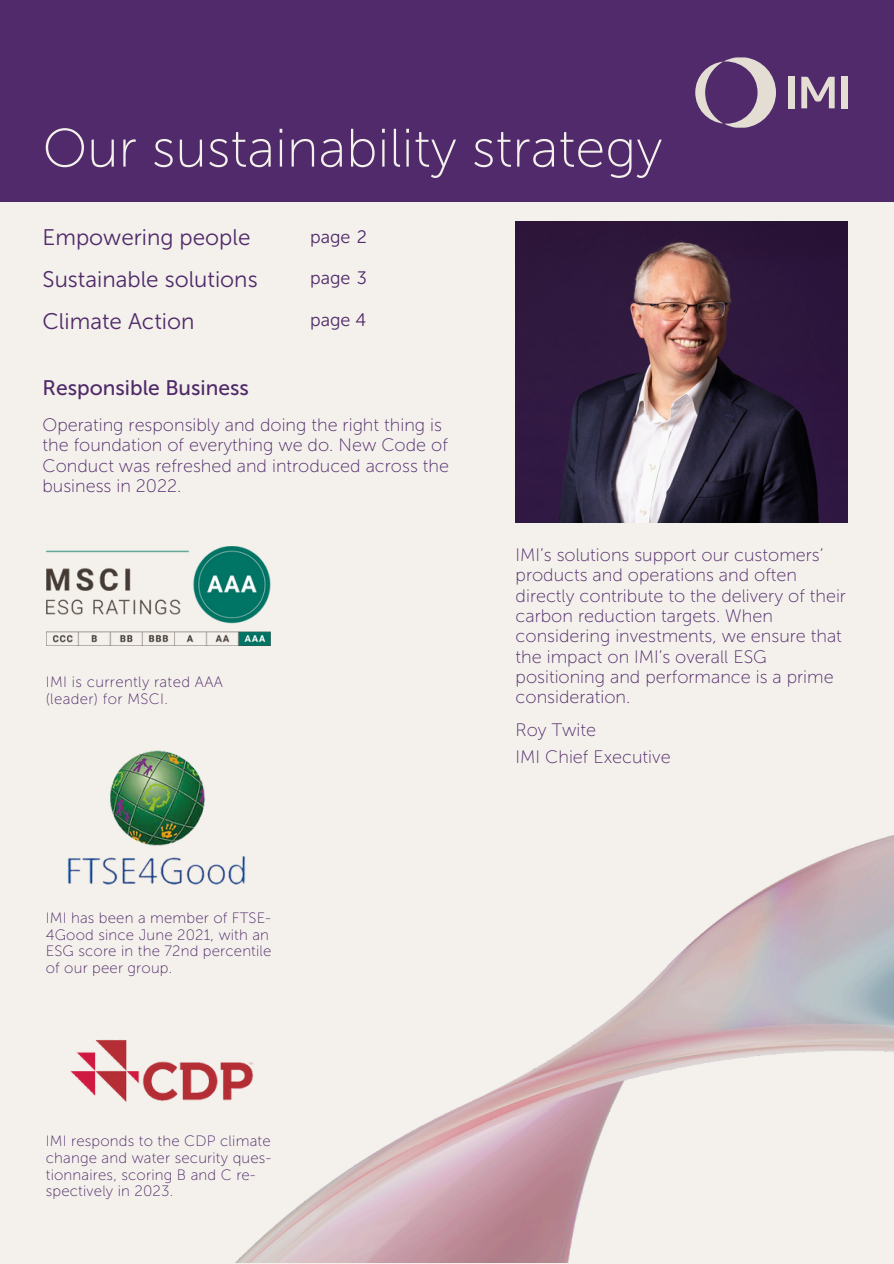
<style>
.page{position:relative;width:894px;height:1264px;background:#fff}
.page>*{position:absolute;margin:0;border:0;box-sizing:border-box;transform-origin:0 0}
.t1{font:54px "Museo Sans 100";color:#f4f1ec}
.t2{font:22.5px/41.7px "Museo Sans 300";color:#502a6a}
.t3{font:21px "Museo Sans 500";color:#502a6a}
.t4{font:18px/20.2px "Museo Sans 100";color:#502a6a}
.t5{font:18px "Museo Sans 300";color:#502a6a}
.t6{font:15px/16.8px "Museo Sans 100";letter-spacing:.01em;color:#502a6a}
</style>
<div class="page">
<div style="left:0;top:0;width:893px;height:202px;background:#502a6a"></div>
<div style="left:0;top:202px;width:893px;height:1061px;background:#f4f1ec"></div>
<img style="left:515px;top:222px;width:332px;height:300px">
<svg style="left:695px;top:57px;width:80px;height:71px"></svg>
<div style="left:788px;top:77px;width:6px;height:31px;background:#e3ddd4"></div>
<div style="left:840px;top:77px;width:7px;height:31px;background:#e3ddd4"></div>
<svg style="left:801px;top:77px;width:33px;height:31px"></svg>
<img style="left:236px;top:835px;width:657px;height:427px">
<img style="left:67px;top:750px;width:204px;height:148px">
<img style="left:70px;top:1020px;width:200px;height:99px">
<img style="left:46px;top:546px;width:224px;height:99px">
<p class="t1" style="left:43px;top:116px;width:621px">Our sustainability strategy</p>
<p class="t2" style="left:43px;top:217px;width:216px">Empowering people<br>Sustainable solutions<br>Climate Action</p>
<p class="t5" style="left:310px;top:226px;width:58px">page 2</p>
<p class="t5" style="left:310px;top:267px;width:58px">page 3</p>
<p class="t5" style="left:310px;top:309px;width:57px">page 4</p>
<p class="t3" style="left:43px;top:375px;width:208px">Responsible Business</p>
<h3 class="t4" style="left:43px;top:415px;width:408px">Operating responsibly and doing the right thing is the foundation of everything we do. New Code of Conduct was refreshed and introduced across the business in 2022.</h3>
<p class="t6" style="left:46px;top:673px;width:178px">IMI is currently rated AAA (leader) for MSCI.</p>
<p class="t6" style="left:46px;top:909px;width:227px">IMI has been a member of FTSE-<br>4Good since June 2021, with an<br>ESG score in the 72nd percentile of our peer group.</p>
<p class="t6" style="left:46px;top:1132px;width:227px">IMI responds to the CDP climate change and water security ques&shy;tionnaires, scoring B and C re&shy;spectively in 2023.</p>
<p class="t4" style="left:515px;top:545px;width:332px">IMI’s solutions support our customers’ products and operations and often directly contribute to the delivery of their carbon reduction targets. When considering investments, we ensure that the impact on IMI’s overall ESG positioning and performance is a prime consideration.</p>
<p class="t4" style="left:515px;top:716px;width:156px;line-height:27px">Roy Twite<br>IMI Chief Executive</p>
</div>
